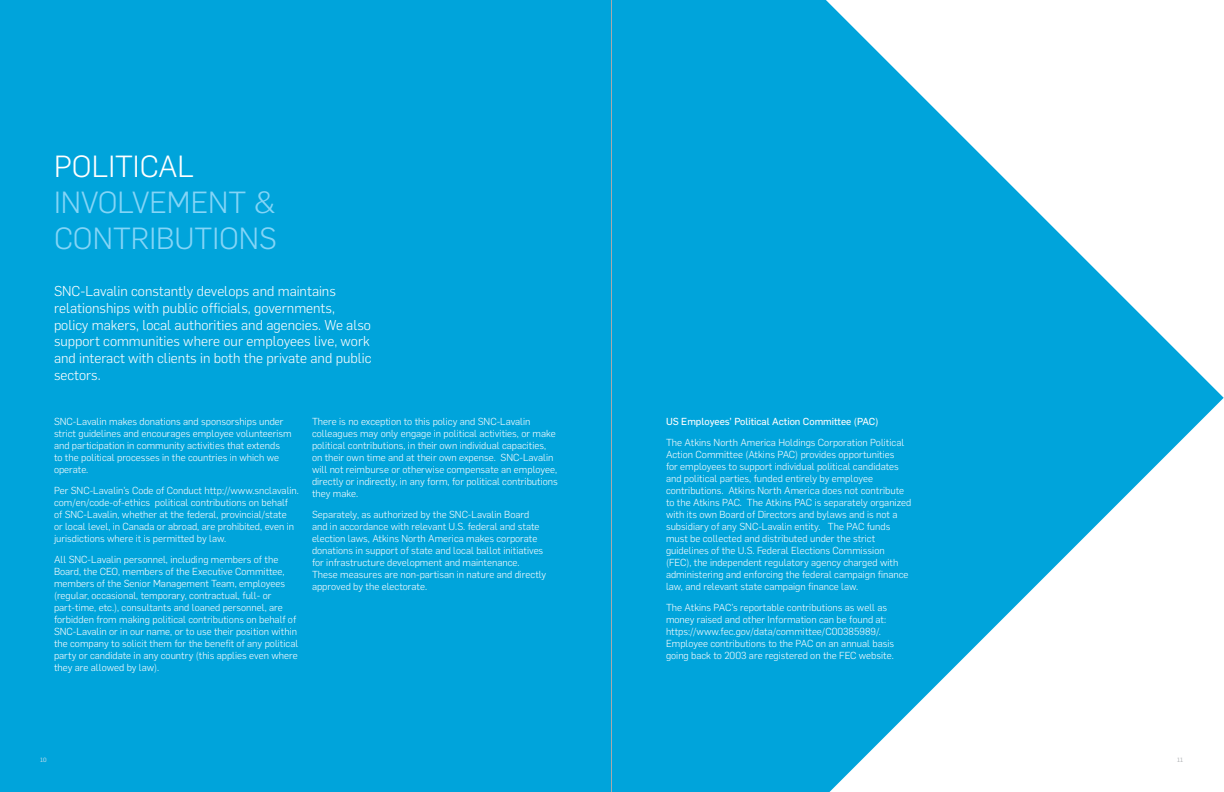
<style>
.page{position:relative;width:1224px;height:792px;background:#fff}
.page>*{position:absolute;margin:0;border:0;box-sizing:border-box;transform-origin:0 0}
.t1{font:300 30px/36px "Flama";color:#84d5f7}
.t2{font:300 30px "Flama";color:#fff}
.t3{font:300 14px/16.8px "Flama";color:#fff}
.t4{font:300 10px/12px "Flama";color:#fff}
.t5{font:10px "Flama Basic";color:#fff}
.t6{font:6px "Flama";color:#d5e2ed}
.t7{font:6px "Flama";color:#a7a9ac}
</style>
<div class="page">
<div style="left:612px;top:0;width:612px;height:792px;background:#00a4db"></div>
<div style="left:0;top:0;width:612px;height:792px;background:#00a4db"></div>
<svg style="left:826px;top:0;width:398px;height:792px"></svg>
<h1 class="t2" style="left:54px;top:146px;width:142px">POLITICAL</h1>
<h1 class="t1" style="left:54px;top:183px;width:224px">INVOLVEMENT &amp;<br>CONTRIBUTIONS</h1>
<p class="t3" style="left:54px;top:282px;width:319px">SNC-Lavalin constantly develops and maintains relationships with public officials, governments, policy makers, local authorities and agencies. We also support communities where our employees live, work and interact with clients in both the private and public sectors.</p>
<p class="t4" style="left:54px;top:415px;width:239px">SNC-Lavalin makes donations and sponsorships under strict guidelines and encourages employee volunteerism and participation in community activities that extends<br>to the political processes in the countries in which we operate.</p>
<p class="t4" style="left:54px;top:484px;width:247px">Per SNC-Lavalin’s Code of Conduct http://www.snclavalin. com/en/code-of-ethics political contributions on behalf<br>of SNC-Lavalin, whether at the federal, provincial/state<br>or local level, in Canada or abroad, are prohibited, even in jurisdictions where it is permitted by law.</p>
<p class="t4" style="left:54px;top:553px;width:246px">All SNC-Lavalin personnel, including members of the Board, the CEO, members of the Executive Committee, members of the Senior Management Team, employees (regular, occasional, temporary, contractual, full- or part-time, etc.), consultants and loaned personnel, are forbidden from making political contributions on behalf of SNC-Lavalin or in our name, or to use their position within the company to solicit them for the benefit of any political party or candidate in any country (this applies even where they are allowed by law).</p>
<p class="t4" style="left:312px;top:415px;width:247px">There is no exception to this policy and SNC-Lavalin colleagues may only engage in political activities, or make political contributions, in their own individual capacities, on their own time and at their own expense. SNC-Lavalin will not reimburse or otherwise compensate an employee, directly or indirectly, in any form, for political contributions they make.</p>
<p class="t4" style="left:312px;top:508px;width:236px">Separately, as authorized by the SNC-Lavalin Board and in accordance with relevant U.S. federal and state election laws, Atkins North America makes corporate donations in support of state and local ballot initiatives for infrastructure development and maintenance.<br>These measures are non-partisan in nature and directly approved by the electorate.</p>
<p class="t5" style="left:666px;top:414px;width:214px">US Employees’ Political Action Committee (PAC)</p>
<p class="t4" style="left:666px;top:436px;width:247px">The Atkins North America Holdings Corporation Political Action Committee (Atkins PAC) provides opportunities<br>for employees to support individual political candidates and political parties, funded entirely by employee contributions. Atkins North America does not contribute to the Atkins PAC. The Atkins PAC is separately organized with its own Board of Directors and bylaws and is not a subsidiary of any SNC-Lavalin entity. The PAC funds must be collected and distributed under the strict guidelines of the U.S. Federal Elections Commission (FEC), the independent regulatory agency charged with administering and enforcing the federal campaign finance law, and relevant state campaign finance law.</p>
<p class="t4" style="left:666px;top:601px;width:230px">The Atkins PAC’s reportable contributions as well as money raised and other Information can be found at: https://www.fec.gov/data/committee/C00385989/.<br>Employee contributions to the PAC on an annual basis going back to 2003 are registered on the FEC website.</p>
<p class="t6" style="left:40px;top:755px;width:8px">10</p>
<p class="t7" style="left:1177px;top:755px;width:7px">11</p>
</div>
